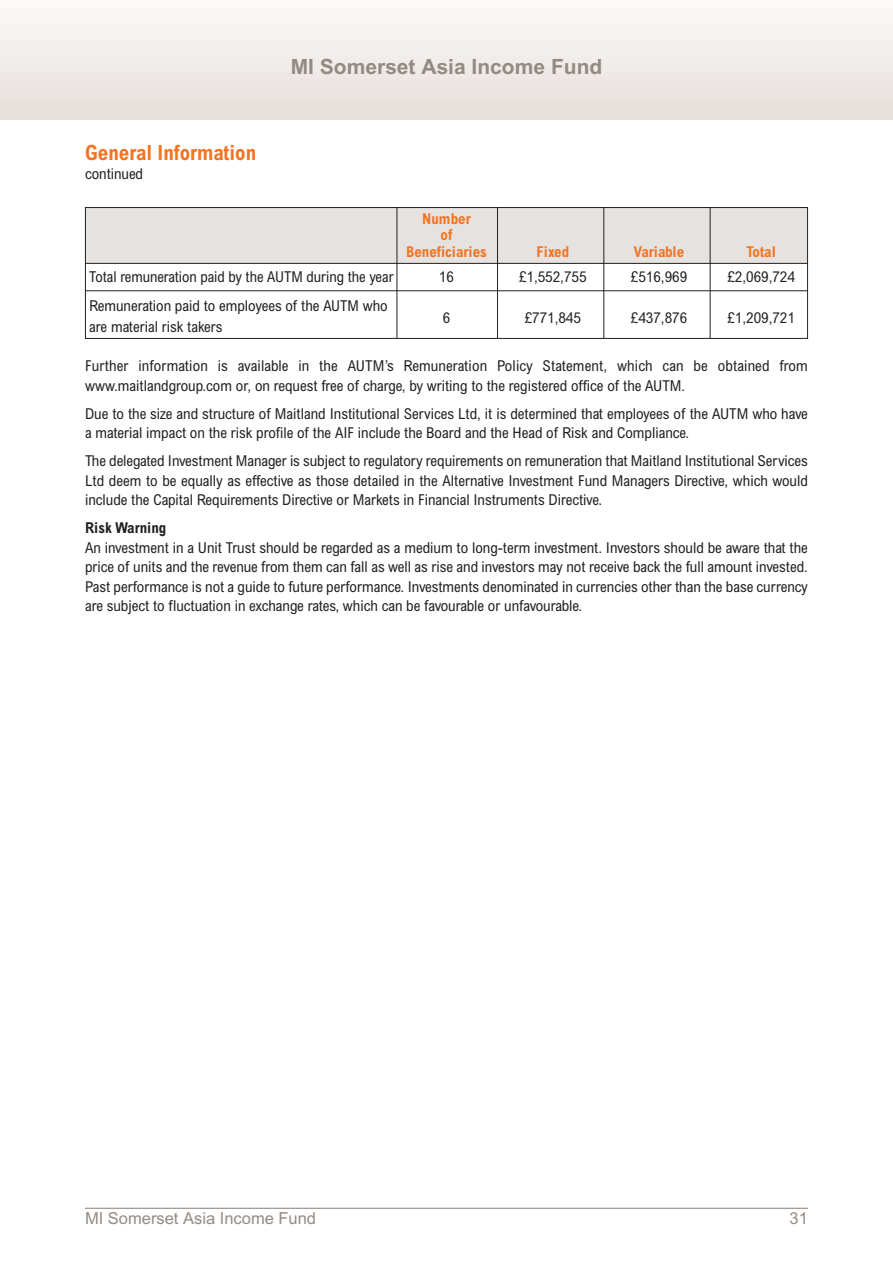
<style>
.page{position:relative;width:893px;height:1263px;background:#fff}
.page>*{position:absolute;margin:0;border:0;box-sizing:border-box;transform-origin:0 0}
.t1{font:700 21px "Arial";color:#938a84}
.t2{font:700 condensed 21px "Arial";color:#f47321}
.t3{font:16.5px "Arial";color:#938a84}
.t4{font:condensed 15px/19.5px "Arial";color:#231f20}
.t5{font:700 condensed 15px "Arial";color:#f47321}
.t6{font:700 condensed 15px "Arial";color:#231f20}
</style>
<div class="page">
<div style="left:85px;top:207px;width:723px;height:56px;background:#e6e2e0"></div>
<div style="left:85px;top:207px;width:723px;height:132px;border:1px solid #231f20"></div>
<hr style="left:603px;top:207px;width:1px;height:132px;background:#231f20">
<hr style="left:497px;top:207px;width:1px;height:132px;background:#231f20">
<hr style="left:397px;top:207px;width:1px;height:132px;background:#231f20">
<hr style="left:710px;top:207px;width:1px;height:132px;background:#231f20">
<hr style="left:85px;top:263px;width:723px;height:1px;background:#231f20">
<hr style="left:85px;top:290px;width:723px;height:1px;background:#231f20">
<hr style="left:85px;top:1208px;width:723px;height:1px;background:#938a84">
<div style="left:0;top:0;width:893px;height:119px;background:linear-gradient(to bottom,#fbfbf9,#e5deda)"></div>
<p class="t2" style="left:85px;top:145px;width:173px">General Information</p>
<p class="t4" style="left:85px;top:166px;width:60px">continued</p>
<p class="t1" style="left:291px;top:59px;width:313px">MI Somerset Asia Income Fund</p>
<p class="t5" style="left:422px;top:213px;width:50px">Number</p>
<p class="t5" style="left:441px;top:229px;width:13px">of</p>
<p class="t5" style="left:406px;top:246px;width:82px">Beneficiaries</p>
<p class="t5" style="left:536px;top:246px;width:34px">Fixed</p>
<p class="t5" style="left:634px;top:246px;width:52px">Variable</p>
<p class="t5" style="left:746px;top:246px;width:31px">Total</p>
<p class="t4" style="left:89px;top:268px;width:306px">Total remuneration paid by the AUTM during the year</p>
<p class="t4" style="left:439px;top:268px;width:16px">16</p>
<p class="t4" style="left:519px;top:268px;width:69px">£1,552,755</p>
<p class="t4" style="left:631px;top:268px;width:58px">£516,969</p>
<p class="t4" style="left:727px;top:268px;width:69px">£2,069,724</p>
<p class="t4" style="left:89px;top:297px;width:300px;line-height:21px">Remuneration paid to employees of the AUTM who are material risk takers</p>
<p class="t4" style="left:443px;top:310px;width:9px">6</p>
<p class="t4" style="left:525px;top:310px;width:58px">£771,845</p>
<p class="t4" style="left:631px;top:310px;width:58px">£437,876</p>
<p class="t4" style="left:727px;top:310px;width:69px">£1,209,721</p>
<p class="t4" style="left:85px;top:358px;width:724px">Further information is available in the AUTM’s Remuneration Policy Statement, which can be obtained from www.maitlandgroup.com or, on request free of charge, by writing to the registered office of the AUTM.</p>
<p class="t4" style="left:85px;top:405px;width:724px">Due to the size and structure of Maitland Institutional Services Ltd, it is determined that employees of the AUTM who have a material impact on the risk profile of the AIF include the Board and the Head of Risk and Compliance.</p>
<p class="t4" style="left:85px;top:453px;width:724px;text-align:justify">The delegated Investment Manager is subject to regulatory requirements on remuneration that Maitland Institutional Services Ltd deem to be equally as effective as those detailed in the Alternative Investment Fund Managers Directive, which would include the Capital Requirements Directive or Markets in Financial Instruments Directive.</p>
<p class="t6" style="left:85px;top:523px;width:83px">Risk Warning</p>
<p class="t4" style="left:85px;top:539px;width:724px;text-align:justify">An investment in a Unit Trust should be regarded as a medium to long-term investment. Investors should be aware that the price of units and the revenue from them can fall as well as rise and investors may not receive back the full amount invested.<br>Past performance is not a guide to future performance. Investments denominated in currencies other than the base currency are subject to fluctuation in exchange rates, which can be favourable or unfavourable.</p>
<p class="t3" style="left:85px;top:1212px;width:233px">MI Somerset Asia Income Fund</p>
<p class="t3" style="left:790px;top:1212px;width:20px">31</p>
</div>
